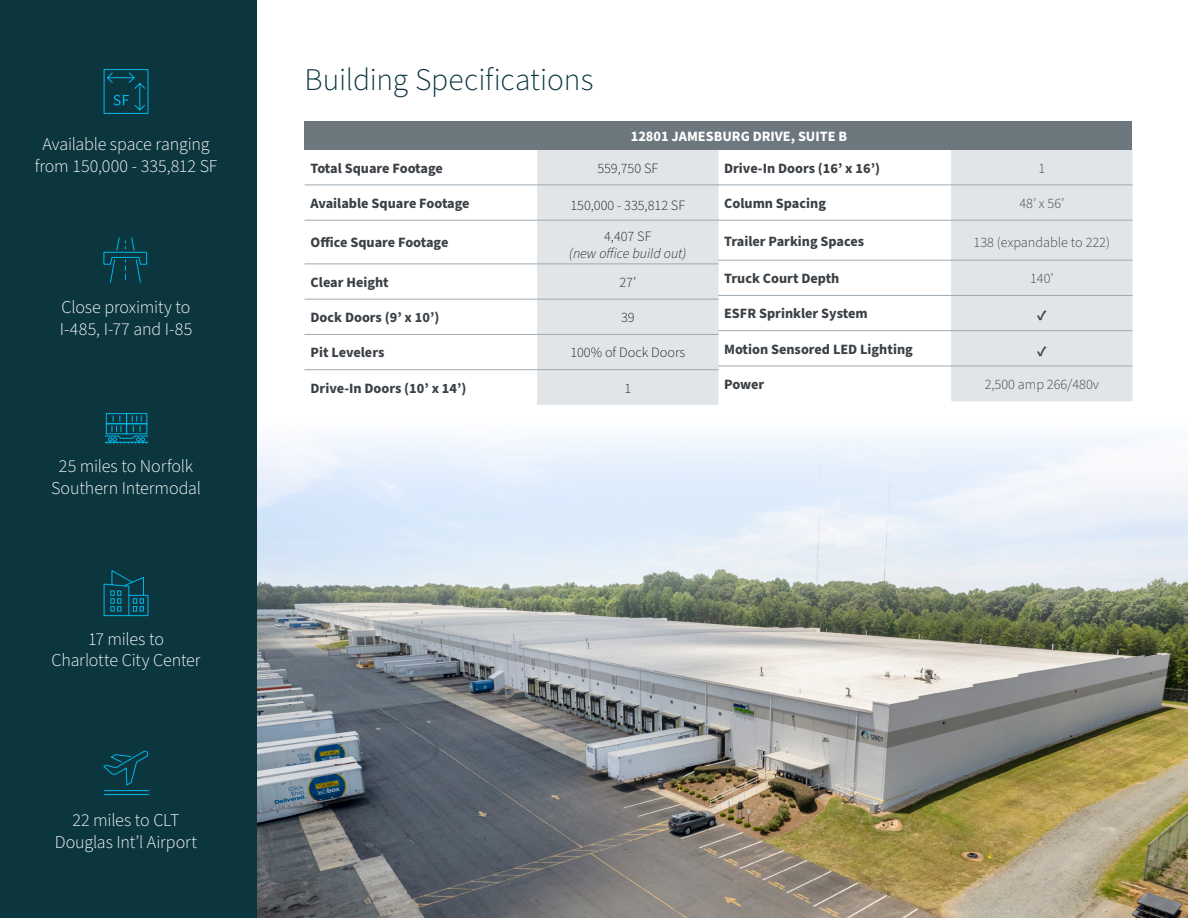
<style>
.page{position:relative;width:1188px;height:918px;background:#fff}
.page>*{position:absolute;margin:0;border:0;box-sizing:border-box;transform-origin:0 0}
.t1{font:300 31.5px "Source Sans Pro";letter-spacing:-.005em;color:#0c363e}
.Body_Text___Dark_Gray{font:300 18px/21.6px "Source Sans Pro";letter-spacing:-.01em;color:#fff;text-align:center}
.t2{font:700 14.25px "Source Sans Pro";color:#3a4045}
.t3{font:300 14.25px "Source Sans Pro";color:#231f20}
.t4{font:300 14.25px "Source Sans Pro";color:#3a4045}
.t5{font:700 14.25px "Source Sans Pro";color:#fff}
.t6{font:italic 300 14.25px "Source Sans Pro";color:#231f20}
</style>
<div class="page">
<img style="left:256px;top:660px;width:932px;height:258px">
<svg style="left:256px;top:420px;width:932px;height:240px"></svg>
<div style="left:0;top:0;width:256px;height:918px;background:#0c363e"></div>
<svg style="left:103px;top:237px;width:44px;height:46px"></svg>
<svg style="left:103px;top:570px;width:46px;height:46px"></svg>
<div style="left:104px;top:69px;width:44px;height:45px;border:1px solid #00b5ea"></div>
<svg style="left:107px;top:72px;width:38px;height:39px"></svg>
<hr style="left:104px;top:790px;width:45px;height:1px;background:#00b5ea">
<hr style="left:104px;top:794px;width:45px;height:1px;background:#00b5ea">
<svg style="left:103px;top:750px;width:46px;height:36px"></svg>
<svg style="left:104px;top:413px;width:45px;height:31px"></svg>
<div style="left:537px;top:150px;width:182px;height:255px;background:#e2e5e8"></div>
<hr style="left:305px;top:185px;width:232px;height:1px;background:#9da9b2">
<hr style="left:537px;top:185px;width:182px;height:1px;background:#9da9b2">
<hr style="left:305px;top:220px;width:232px;height:1px;background:#9da9b2">
<hr style="left:537px;top:220px;width:182px;height:1px;background:#9da9b2">
<hr style="left:305px;top:263px;width:232px;height:1px;background:#9da9b2">
<hr style="left:537px;top:263px;width:182px;height:1px;background:#9da9b2">
<hr style="left:305px;top:299px;width:232px;height:1px;background:#9da9b2">
<hr style="left:537px;top:299px;width:182px;height:1px;background:#9da9b2">
<hr style="left:305px;top:334px;width:232px;height:1px;background:#9da9b2">
<hr style="left:537px;top:334px;width:182px;height:1px;background:#9da9b2">
<hr style="left:305px;top:369px;width:232px;height:1px;background:#9da9b2">
<hr style="left:537px;top:369px;width:182px;height:1px;background:#9da9b2">
<div style="left:951px;top:150px;width:182px;height:251px;background:#e2e5e8"></div>
<hr style="left:718px;top:185px;width:233px;height:1px;background:#9da9b2">
<hr style="left:951px;top:185px;width:182px;height:1px;background:#9da9b2">
<hr style="left:718px;top:220px;width:233px;height:1px;background:#9da9b2">
<hr style="left:951px;top:220px;width:182px;height:1px;background:#9da9b2">
<hr style="left:718px;top:260px;width:233px;height:1px;background:#9da9b2">
<hr style="left:951px;top:260px;width:182px;height:1px;background:#9da9b2">
<hr style="left:718px;top:295px;width:233px;height:1px;background:#9da9b2">
<hr style="left:951px;top:295px;width:182px;height:1px;background:#9da9b2">
<hr style="left:718px;top:330px;width:233px;height:1px;background:#9da9b2">
<hr style="left:951px;top:330px;width:182px;height:1px;background:#9da9b2">
<hr style="left:718px;top:366px;width:233px;height:1px;background:#9da9b2">
<hr style="left:951px;top:366px;width:182px;height:1px;background:#9da9b2">
<div style="left:305px;top:122px;width:827px;height:28px;background:#6c787e"></div>
<p class="Body_Text___Dark_Gray" style="left:35px;top:134px;width:184px">Available space ranging from 150,000 - 335,812 SF</p>
<p class="Body_Text___Dark_Gray" style="left:60px;top:297px;width:134px;text-align:left">Close proximity to<br>I-485, I-77 and I-85</p>
<p class="Body_Text___Dark_Gray" style="left:51px;top:456px;width:151px">25 miles to Norfolk<br>Southern Intermodal</p>
<p class="Body_Text___Dark_Gray" style="left:52px;top:629px;width:150px">17 miles to<br>Charlotte City Center</p>
<p class="Body_Text___Dark_Gray" style="left:55px;top:810px;width:144px">22 miles to CLT<br>Douglas Int’l Airport</p>
<p class="t1" style="left:305px;top:58px;width:290px">Building Specifications</p>
<p class="t5" style="left:631px;top:127px;width:218px">12801 JAMESBURG DRIVE, SUITE B</p>
<p class="t2" style="left:311px;top:158px;width:134px">Total Square Footage</p>
<p class="t3" style="left:597px;top:158px;width:62px">559,750 SF</p>
<p class="t2" style="left:311px;top:193px;width:161px">Available Square Footage</p>
<p class="t3" style="left:570px;top:196px;width:116px">150,000 - 335,812 SF</p>
<p class="t2" style="left:311px;top:233px;width:139px">Office Square Footage</p>
<p class="t3" style="left:604px;top:227px;width:49px">4,407 SF</p>
<p class="t6" style="left:569px;top:244px;width:119px">(new office build out)</p>
<p class="t2" style="left:311px;top:272px;width:80px">Clear Height</p>
<p class="t3" style="left:619px;top:273px;width:18px">27’</p>
<p class="t2" style="left:311px;top:308px;width:130px">Dock Doors (9’ x 10’)</p>
<p class="t3" style="left:621px;top:308px;width:15px">39</p>
<p class="t2" style="left:311px;top:343px;width:75px">Pit Levelers</p>
<p class="t3" style="left:570px;top:343px;width:116px">100% of Dock Doors</p>
<p class="t2" style="left:311px;top:378px;width:157px">Drive-In Doors (10’ x 14’)</p>
<p class="t3" style="left:624px;top:378px;width:8px">1</p>
<p class="t2" style="left:724px;top:158px;width:157px">Drive-In Doors (16’ x 16’)</p>
<p class="t4" style="left:1038px;top:158px;width:8px">1</p>
<p class="t2" style="left:724px;top:193px;width:103px">Column Spacing</p>
<p class="t4" style="left:1019px;top:194px;width:46px">48’ x 56’</p>
<p class="t2" style="left:724px;top:231px;width:142px">Trailer Parking Spaces</p>
<p class="t4" style="left:974px;top:233px;width:138px">138 (expandable to 222)</p>
<p class="t2" style="left:724px;top:269px;width:117px">Truck Court Depth</p>
<p class="t4" style="left:1030px;top:269px;width:25px">140’</p>
<p class="t2" style="left:724px;top:304px;width:145px">ESFR Sprinkler System</p>
<p class="t2" style="left:1037px;top:306px;width:11px">✓</p>
<p class="t2" style="left:724px;top:339px;width:190px">Motion Sensored LED Lighting</p>
<p class="t2" style="left:1037px;top:341px;width:11px">✓</p>
<p class="t2" style="left:724px;top:375px;width:42px">Power</p>
<p class="t4" style="left:985px;top:375px;width:116px">2,500 amp 266/480v</p>
</div>
